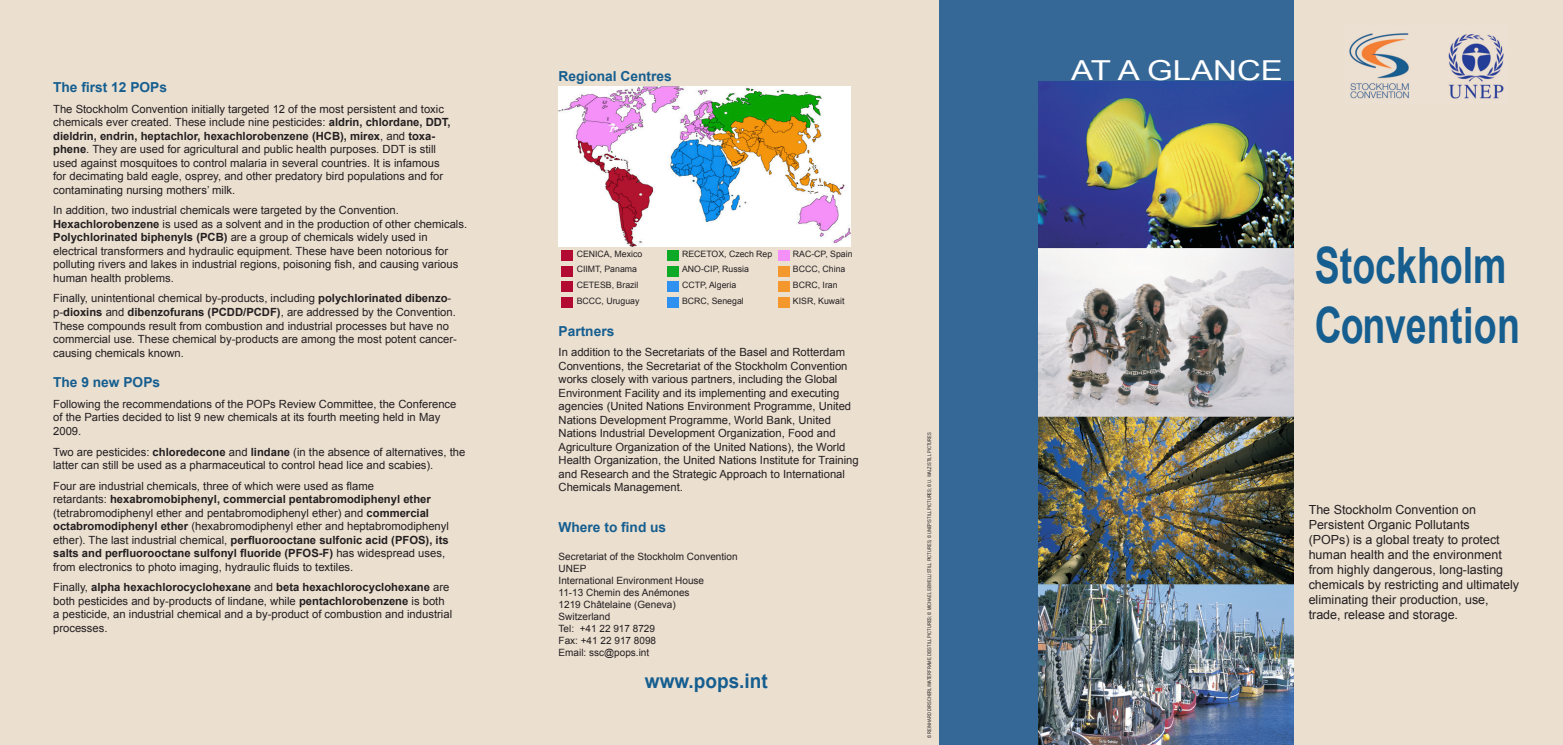
<style>
.page{position:relative;width:1563px;height:745px;background:#fff}
.page>*{position:absolute;margin:0;border:0;box-sizing:border-box;transform-origin:0 0}
.Main_title_page_1{font:700 50px/60px "Arial";color:#155e8f;scale:.75 1}
.At_a_glance{font:27.5px "Arial";color:#fff;scale:1.2 1}
.Centre_title_1{font:700 20px "Arial";color:#155e8f;scale:.95 1}
.Subtitle{font:700 13.75px "Arial";color:#155e8f}
.Body_intro{font:12.5px/15px "Arial";color:#231f20}
.Body_text{font:11.25px/13.5px "Arial";color:#231f20}
.Body_small{font:10px "Arial";color:#231f20}
.Chart{font:8.75px "Arial";color:#231f20}
.Credit{font:5px "Arial Narrow";color:#231f20}
.s1{font-weight:700}
</style>
<div class="page">
<div style="left:0;top:0;width:1563px;height:744px;background:#ebdfd0"></div>
<div style="left:939px;top:0;width:354px;height:744px;background:#366897"></div>
<img style="left:1346px;top:26px;width:161px;height:77px">
<img style="left:1038px;top:81px;width:255px;height:663px">
<img style="left:558px;top:86px;width:292px;height:160px">
<div style="left:562px;top:266px;width:11px;height:10px;background:#b30a34"></div>
<div style="left:562px;top:281px;width:11px;height:11px;background:#b30a34"></div>
<div style="left:562px;top:297px;width:11px;height:10px;background:#b30a34"></div>
<div style="left:562px;top:250px;width:11px;height:11px;background:#b30a34"></div>
<div style="left:667px;top:250px;width:11px;height:11px;background:#0ea927"></div>
<div style="left:778px;top:250px;width:11px;height:11px;background:#f490f7"></div>
<div style="left:667px;top:266px;width:11px;height:10px;background:#0ea927"></div>
<div style="left:667px;top:281px;width:11px;height:11px;background:#2e91ef"></div>
<div style="left:667px;top:297px;width:11px;height:10px;background:#2e91ef"></div>
<div style="left:778px;top:266px;width:11px;height:10px;background:#f4972d"></div>
<div style="left:778px;top:281px;width:11px;height:11px;background:#f4972d"></div>
<div style="left:778px;top:297px;width:11px;height:10px;background:#f4972d"></div>
<p class="Subtitle" style="left:53px;top:78px;width:115px">The first 12 POPs</p>
<p class="Body_text" style="left:53px;top:102px;width:399px">The Stockholm Convention initially targeted 12 of the most persistent and toxic chemicals ever created. These include nine pesticides: <span class="s1">aldrin, chlordane, DDT, dieldrin, endrin, heptachlor, hexachlorobenzene (HCB), mirex</span>, and <span class="s1">toxa&shy;phene</span>. They are used for agricultural and public health purposes. DDT is still used against mosquitoes to control malaria in several countries. It is infamous for decimating bald eagle, osprey, and other predatory bird populations and for contaminating nursing mothers’ milk.</p>
<p class="Body_text" style="left:53px;top:203px;width:415px">In addition, two industrial chemicals were targeted by the Convention.<br><span class="s1">Hexachlorobenzene</span> is used as a solvent and in the production of other chemicals.<br><span class="s1">Polychlorinated biphenyls (PCB)</span> are a group of chemicals widely used in electrical transformers and hydraulic equipment. These have been notorious for polluting rivers and lakes in industrial regions, poisoning fish, and causing various human health problems.</p>
<p class="Body_text" style="left:53px;top:292px;width:405px">Finally, unintentional chemical by-products, including <span class="s1">polychlorinated dibenzo&shy;</span>p-<span class="s1">dioxins</span> and <span class="s1">dibenzofurans (PCDD/PCDF)</span>, are addressed by the Convention.<br>These compounds result from combustion and industrial processes but have no commercial use. These chemical by-products are among the most potent cancer&shy;causing chemicals known.</p>
<p class="Subtitle" style="left:53px;top:373px;width:108px">The 9 new POPs</p>
<p class="Body_text" style="left:53px;top:397px;width:405px">Following the recommendations of the POPs Review Committee, the Conference of the Parties decided to list 9 new chemicals at its fourth meeting held in May<br>2009.</p>
<p class="Body_text" style="left:53px;top:444px;width:414px">Two are pesticides: <span class="s1">chloredecone</span> and <span class="s1">lindane</span> (in the absence of alternatives, the latter can still be used as a pharmaceutical to control head lice and scabies).</p>
<p class="Body_text" style="left:53px;top:478px;width:397px">Four are industrial chemicals, three of which were used as flame<br>retardants: <span class="s1">hexabromobiphenyl, commercial pentabromodiphenyl ether </span>(tetrabromodiphenyl ether and pentabromodiphenyl ether) and <span class="s1">commercial octabromodiphenyl ether</span> (hexabromodiphenyl ether and heptabromodiphenyl ether). The last industrial chemical, <span class="s1">perfluorooctane sulfonic acid (PFOS), its salts and perfluorooctane sulfonyl fluoride (PFOS-F)</span> has widespread uses, from electronics to photo imaging, hydraulic fluids to textiles.</p>
<p class="Body_text" style="left:53px;top:580px;width:400px">Finally, <span class="s1">alpha hexachlorocyclohexane</span> and <span class="s1">beta hexachlorocyclohexane</span> are both pesticides and by-products of lindane, while <span class="s1">pentachlorobenzene</span> is both a pesticide, an industrial chemical and a by-product of combustion and industrial processes.</p>
<p class="Subtitle" style="left:558px;top:67px;width:115px">Regional Centres</p>
<p class="At_a_glance" style="left:1071px;top:53px;width:178px">AT A GLANCE</p>
<p class="Chart" style="left:577px;top:248px;width:67px">CENICA, Mexico</p>
<p class="Chart" style="left:682px;top:248px;width:92px">RECETOX, Czech Rep</p>
<p class="Chart" style="left:793px;top:248px;width:61px">RAC-CP, Spain</p>
<p class="Chart" style="left:682px;top:263px;width:68px">ANO-CIP, Russia</p>
<p class="Chart" style="left:682px;top:279px;width:56px">CCTP, Algeria</p>
<p class="Chart" style="left:682px;top:294px;width:63px">BCRC, Senegal</p>
<p class="Chart" style="left:577px;top:263px;width:62px">CIIMT, Panama</p>
<p class="Chart" style="left:577px;top:279px;width:63px">CETESB, Brazil</p>
<p class="Chart" style="left:577px;top:294px;width:64px">BCCC, Uruguay</p>
<p class="Chart" style="left:793px;top:263px;width:54px">BCCC, China</p>
<p class="Chart" style="left:793px;top:279px;width:46px">BCRC, Iran</p>
<p class="Chart" style="left:793px;top:294px;width:53px">KISR, Kuwait</p>
<p class="Subtitle" style="left:558px;top:321px;width:57px">Partners</p>
<p class="Body_text" style="left:558px;top:345px;width:302px">In addition to the Secretariats of the Basel and Rotterdam Conventions, the Secretariat of the Stockholm Convention works closely with various partners, including the Global Environment Facility and its implementing and executing agencies (United Nations Environment Programme, United Nations Development Programme, World Bank, United Nations Industrial Development Organization, Food and Agriculture Organization of the United Nations), the World Health Organization, the United Nations Institute for Training and Research and the Strategic Approach to International Chemicals Management.</p>
<p class="Subtitle" style="left:558px;top:517px;width:109px">Where to find us</p>
<p class="Body_small" style="left:558px;top:550px;width:180px">Secretariat of the Stockholm Convention</p>
<p class="Body_small" style="left:558px;top:562px;width:29px">UNEP</p>
<p class="Body_small" style="left:558px;top:574px;width:147px">International Environment House</p>
<p class="Body_small" style="left:558px;top:586px;width:132px">11-13 Chemin des Anémones</p>
<p class="Body_small" style="left:558px;top:598px;width:119px">1219 Châtelaine (Geneva)</p>
<p class="Body_small" style="left:558px;top:610px;width:53px">Switzerland</p>
<p class="Body_small" style="left:558px;top:622px;width:98px">Tel: +41 22 917 8729</p>
<p class="Body_small" style="left:558px;top:634px;width:99px">Fax: +41 22 917 8098</p>
<p class="Body_small" style="left:558px;top:646px;width:92px">Email: ssc@pops.int</p>
<p class="Centre_title_1" style="left:645px;top:667px;width:131px">www.pops.int</p>
<p class="Credit" style="left:926px;top:737px;width:307px;rotate:-90deg">© REINHARD DIRSCHERL/WATERFRAME.DE/STILL PICTURES; © MICHAEL SEWELL/STILL PICTURES; © UNEP/STILL PICTURES; © U. WALZ/STILL PICTURES</p>
<p class="Main_title_page_1" style="left:1315px;top:237px;width:275px">Stockholm<br>Convention</p>
<p class="Body_intro" style="left:1308px;top:502px;width:212px">The Stockholm Convention on Persistent Organic Pollutants<br>(POPs) is a global treaty to protect human health and the environment from highly dangerous, long-lasting chemicals by restricting and ultimately eliminating their production, use, trade, release and storage.</p>
</div>
